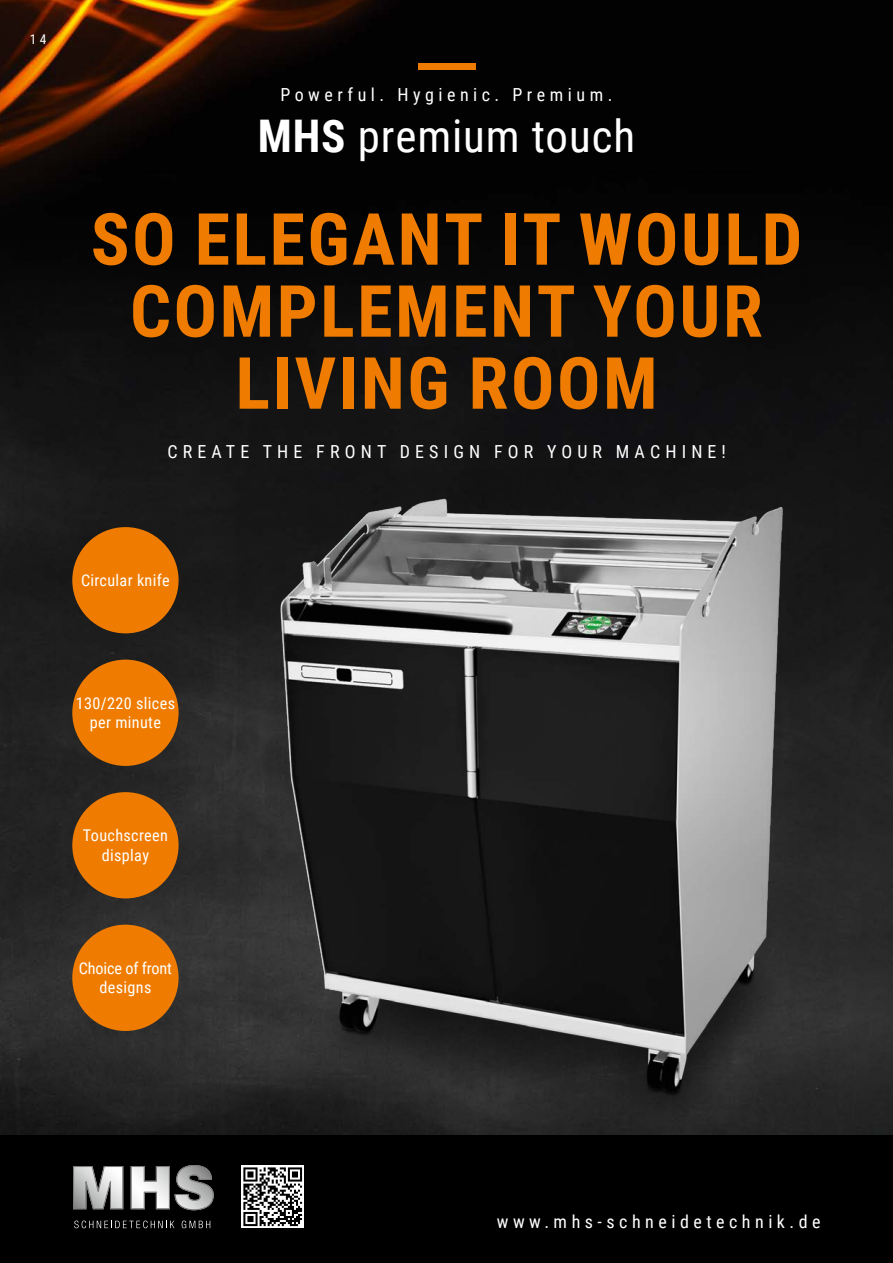
<style>
.page{position:relative;width:893px;height:1263px;background:#fff}
.page>*{position:absolute;margin:0;border:0;box-sizing:border-box;transform-origin:0 0}
.t1{font:700 72px/72px "Roboto Condensed";letter-spacing:.035em;color:#ef7c00;text-align:center}
.t2{font:45px "Roboto Condensed";letter-spacing:.02em;color:#fff}
.t3{font:18px "Roboto Condensed";letter-spacing:.25em;color:#fff}
.t4{font:18px "Roboto Condensed";letter-spacing:.285em;color:#fff}
.t5{font:16.2px/19.5px "Roboto Condensed";letter-spacing:.02em;color:#fff;text-align:center}
.t6{font:16.2px/19.5px "Roboto Condensed";letter-spacing:-.01em;color:#fff;text-align:center}
.t7{font:13.5px "Roboto Condensed";color:#fff}
.s1{font-weight:700}
</style>
<div class="page">
<img style="left:0;top:0;width:893px;height:1135px">
<div style="left:0;top:1135px;width:893px;height:128px;background:#000"></div>
<svg style="left:73px;top:1165px;width:141px;height:45px"></svg>
<svg style="left:74px;top:1220px;width:100px;height:8px"></svg>
<svg style="left:182px;top:1220px;width:28px;height:8px"></svg>
<img style="left:237px;top:471px;width:602px;height:664px">
<svg style="left:241px;top:1165px;width:63px;height:63px"></svg>
<svg style="left:243px;top:1167px;width:59px;height:59px"></svg>
<div style="left:418px;top:64px;width:57px;height:6px;background:#ef7c00"></div>
<div style="left:72px;top:792px;width:107px;height:106px;background:#ef7c00;border-radius:50%"></div>
<div style="left:72px;top:925px;width:107px;height:106px;background:#ef7c00;border-radius:50%"></div>
<div style="left:72px;top:660px;width:107px;height:106px;background:#ef7c00;border-radius:50%"></div>
<div style="left:72px;top:527px;width:107px;height:106px;background:#ef7c00;border-radius:50%"></div>
<p class="t7" style="left:30px;top:30px;width:18px">14</p>
<p class="t3" style="left:280px;top:82px;width:334px">Powerful. Hygienic. Premium.</p>
<h2 class="t2" style="left:258px;top:105px;width:379px"><span class="s1">MHS</span> premium touch</h2>
<h1 class="t1" style="left:91px;top:200px;width:713px">SO ELEGANT IT WOULD<br>COMPLEMENT YOUR<br>LIVING ROOM</h1>
<p class="t4" style="left:167px;top:439px;width:560px">CREATE THE FRONT DESIGN FOR YOUR MACHINE!</p>
<p class="t5" style="left:81px;top:570px;width:90px">Circular knife</p>
<p class="t5" style="left:76px;top:692px;width:101px">130/220 slices per minute</p>
<p class="t5" style="left:83px;top:825px;width:86px">Touchscreen display</p>
<p class="t6" style="left:79px;top:957px;width:94px">Choice of front designs</p>
<p class="t3" style="left:497px;top:1209px;width:325px">www.mhs-schneidetechnik.de</p>
</div>
